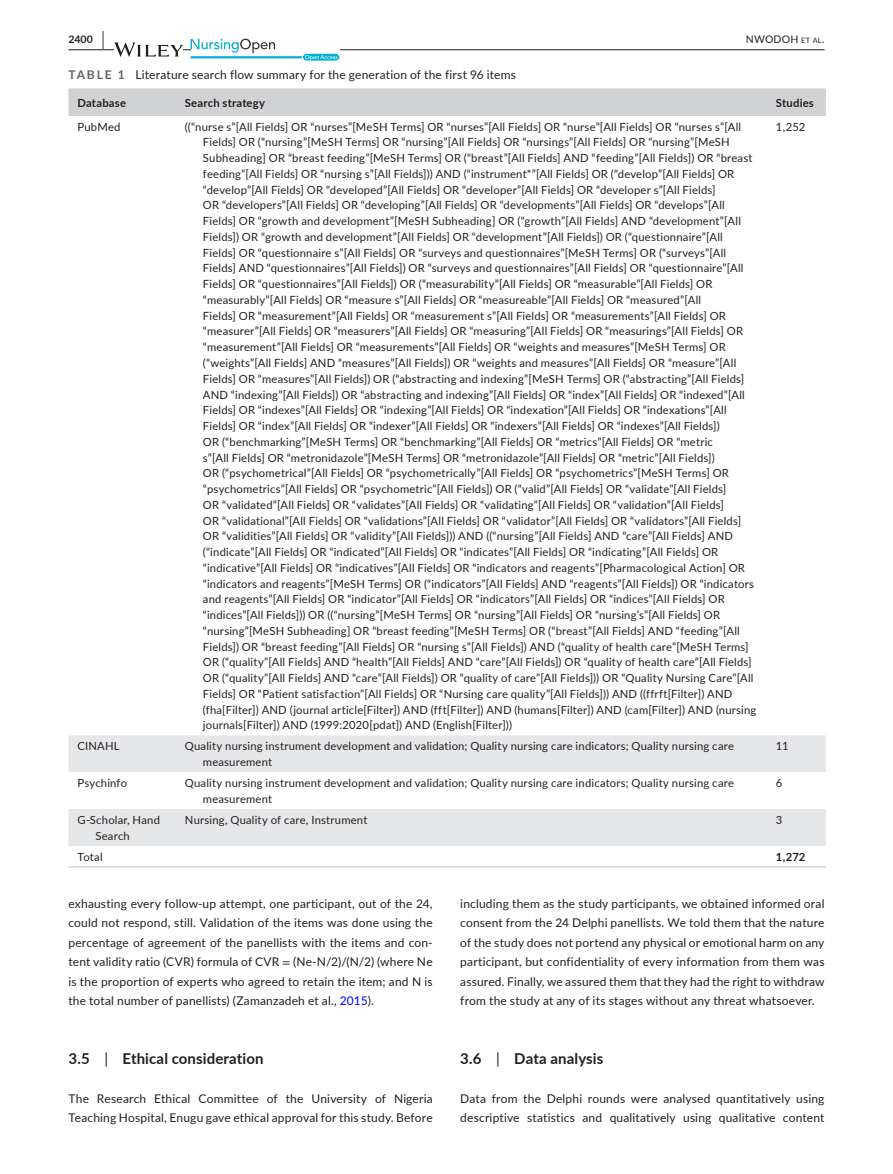
<style>
.page{position:relative;width:893px;height:1174px;background:#fff}
.page>*{position:absolute;margin:0;border:0;box-sizing:border-box;transform-origin:0 0}
.t1{font:700 15px "Lato";letter-spacing:.005em;color:#231f20}
.t2{font:12px/19.5px "Lato";letter-spacing:.015em;color:#231f20;text-align:justify}
.t3{font:11.25px/15.8px "Lato";letter-spacing:.02em;color:#231f20}
.t4{font:700 11.25px "Lato";letter-spacing:.015em;color:#231f20}
.t5{font:10.5px "Lato";letter-spacing:.02em;color:#231f20}
.t6{font:700 10.5px "Lato";color:#231f20}
.s1{font-size:19.5px}
.s2{font-size:7.35px}
.s3{font-style:inherit}
.s4{font-weight:700;color:#636366}
.s5{font-family:"STIX"}
.s6{color:#00f}
.s7{font-weight:400}
</style>
<div class="page">
<hr style="left:68px;top:49px;width:756px;height:1px;background:#231f20">
<svg style="left:114px;top:42px;width:69px;height:15px"></svg>
<svg style="left:191px;top:39px;width:148px;height:22px"></svg>
<div style="left:68px;top:88px;width:758px;height:28px;background:#d1d2d4"></div>
<svg style="left:68px;top:735px;width:758px;height:111px;fill:#e6e7e9"></svg>
<hr style="left:68px;top:866px;width:108px;height:1px;background:#d1d2d4">
<hr style="left:176px;top:866px;width:591px;height:1px;background:#d1d2d4">
<hr style="left:767px;top:866px;width:59px;height:1px;background:#d1d2d4">
<p class="t6" style="left:68px;top:31px;width:37px">2400 <span class="s1">|</span></p>
<p class="t5" style="left:746px;top:31px;width:80px">NWODOH <span class="s2">et al</span><span class="s3">.</span></p>
<p class="t2" style="left:68px;top:64px;width:449px"><span class="s4">TABLE 1</span> Literature search flow summary for the generation of the first 96 items</p>
<p class="t4" style="left:77px;top:94px;width:50px">Database</p>
<p class="t4" style="left:185px;top:94px;width:82px">Search strategy</p>
<p class="t4" style="left:776px;top:94px;width:39px">Studies</p>
<p class="t3" style="left:77px;top:118px;width:45px">PubMed</p>
<p class="t3" style="left:203px;top:118px;width:555px;text-indent:-18px">((“nurse s”[All Fields] OR “nurses”[MeSH Terms] OR “nurses”[All Fields] OR “nurse”[All Fields] OR “nurses s”[All Fields] OR (“nursing”[MeSH Terms] OR “nursing”[All Fields] OR “nursings”[All Fields] OR “nursing”[MeSH Subheading] OR “breast feeding”[MeSH Terms] OR (“breast”[All Fields] AND “feeding”[All Fields]) OR “breast feeding”[All Fields] OR “nursing s”[All Fields])) AND (“instrument*”[All Fields] OR (“develop”[All Fields] OR “develop”[All Fields] OR “developed”[All Fields] OR “developer”[All Fields] OR “developer s”[All Fields]<br>OR “developers”[All Fields] OR “developing”[All Fields] OR “developments”[All Fields] OR “develops”[All Fields] OR “growth and development”[MeSH Subheading] OR (“growth”[All Fields] AND “development”[All Fields]) OR “growth and development”[All Fields] OR “development”[All Fields]) OR (“questionnaire”[All Fields] OR “questionnaire s”[All Fields] OR “surveys and questionnaires”[MeSH Terms] OR (“surveys”[All Fields] AND “questionnaires”[All Fields]) OR “surveys and questionnaires”[All Fields] OR “questionnaire”[All Fields] OR “questionnaires”[All Fields]) OR (“measurability”[All Fields] OR “measurable”[All Fields] OR “measurably”[All Fields] OR “measure s”[All Fields] OR “measureable”[All Fields] OR “measured”[All<br>Fields] OR “measurement”[All Fields] OR “measurement s”[All Fields] OR “measurements”[All Fields] OR “measurer”[All Fields] OR “measurers”[All Fields] OR “measuring”[All Fields] OR “measurings”[All Fields] OR “measurement”[All Fields] OR “measurements”[All Fields] OR “weights and measures”[MeSH Terms] OR (“weights”[All Fields] AND “measures”[All Fields]) OR “weights and measures”[All Fields] OR “measure”[All Fields] OR “measures”[All Fields]) OR (“abstracting and indexing”[MeSH Terms] OR (“abstracting”[All Fields] AND “indexing”[All Fields]) OR “abstracting and indexing”[All Fields] OR “index”[All Fields] OR “indexed”[All Fields] OR “indexes”[All Fields] OR “indexing”[All Fields] OR “indexation”[All Fields] OR “indexations”[All Fields] OR “index”[All Fields] OR “indexer”[All Fields] OR “indexers”[All Fields] OR “indexes”[All Fields])<br>OR (“benchmarking”[MeSH Terms] OR “benchmarking”[All Fields] OR “metrics”[All Fields] OR “metric<br>s”[All Fields] OR “metronidazole”[MeSH Terms] OR “metronidazole”[All Fields] OR “metric”[All Fields])<br>OR (“psychometrical”[All Fields] OR “psychometrically”[All Fields] OR “psychometrics”[MeSH Terms] OR “psychometrics”[All Fields] OR “psychometric”[All Fields]) OR (“valid”[All Fields] OR “validate”[All Fields]<br>OR “validated”[All Fields] OR “validates”[All Fields] OR “validating”[All Fields] OR “validation”[All Fields]<br>OR “validational”[All Fields] OR “validations”[All Fields] OR “validator”[All Fields] OR “validators”[All Fields] OR “validities”[All Fields] OR “validity”[All Fields])) AND ((“nursing”[All Fields] AND “care”[All Fields] AND (“indicate”[All Fields] OR “indicated”[All Fields] OR “indicates”[All Fields] OR “indicating”[All Fields] OR “indicative”[All Fields] OR “indicatives”[All Fields] OR “indicators and reagents”[Pharmacological Action] OR “indicators and reagents”[MeSH Terms] OR (“indicators”[All Fields] AND “reagents”[All Fields]) OR “indicators and reagents”[All Fields] OR “indicator”[All Fields] OR “indicators”[All Fields] OR “indices”[All Fields] OR “indices”[All Fields])) OR ((“nursing”[MeSH Terms] OR “nursing”[All Fields] OR “nursing’s”[All Fields] OR “nursing”[MeSH Subheading] OR “breast feeding”[MeSH Terms] OR (“breast”[All Fields] AND “feeding”[All Fields]) OR “breast feeding”[All Fields] OR “nursing s”[All Fields]) AND (“quality of health care”[MeSH Terms] OR (“quality”[All Fields] AND “health”[All Fields] AND “care”[All Fields]) OR “quality of health care”[All Fields] OR (“quality”[All Fields] AND “care”[All Fields]) OR “quality of care”[All Fields])) OR “Quality Nursing Care”[All Fields] OR “Patient satisfaction”[All Fields] OR “Nursing care quality”[All Fields])) AND ((ffrft[Filter]) AND (fha[Filter]) AND (journal article[Filter]) AND (fft[Filter]) AND (humans[Filter]) AND (cam[Filter]) AND (nursing journals[Filter]) AND (1999:2020[pdat]) AND (English[Filter]))</p>
<p class="t3" style="left:776px;top:118px;width:31px">1,252</p>
<p class="t3" style="left:77px;top:738px;width:44px">CINAHL</p>
<p class="t3" style="left:203px;top:738px;width:533px;text-indent:-18px">Quality nursing instrument development and validation; Quality nursing care indicators; Quality nursing care measurement</p>
<p class="t3" style="left:776px;top:738px;width:14px">11</p>
<p class="t3" style="left:77px;top:775px;width:51px">Psychinfo</p>
<p class="t3" style="left:203px;top:775px;width:533px;text-indent:-18px">Quality nursing instrument development and validation; Quality nursing care indicators; Quality nursing care measurement</p>
<p class="t3" style="left:776px;top:775px;width:8px">6</p>
<p class="t3" style="left:95px;top:811px;width:66px;text-indent:-18px">G-Scholar, Hand<br>Search</p>
<p class="t3" style="left:185px;top:811px;width:184px">Nursing, Quality of care, Instrument</p>
<p class="t3" style="left:776px;top:811px;width:8px">3</p>
<p class="t3" style="left:77px;top:848px;width:27px">Total</p>
<p class="t4" style="left:776px;top:848px;width:31px">1,272</p>
<p class="t2" style="left:68px;top:893px;width:366px">exhausting every follow-up attempt, one participant, out of the 24, could not respond, still. Validation of the items was done using the percentage of agreement of the panellists with the items and con&shy;tent validity ratio (CVR) formula of CVR <span class="s5">=</span> (Ne-N/2)/(N/2) (where Ne is the proportion of experts who agreed to retain the item; and N is the total number of panellists) (Zamanzadeh et al., <span class="s6">2015</span>).</p>
<h1 class="t1" style="left:68px;top:1047px;width:197px">3.5 <span class="s7">|</span> Ethical consideration</h1>
<p class="t2" style="left:68px;top:1088px;width:366px">The Research Ethical Committee of the University of Nigeria<br>Teaching Hospital, Enugu gave ethical approval for this study. Before</p>
<p class="t2" style="left:460px;top:893px;width:366px">including them as the study participants, we obtained informed oral consent from the 24 Delphi panellists. We told them that the nature of the study does not portend any physical or emotional harm on any participant, but confidentiality of every information from them was assured. Finally, we assured them that they had the right to withdraw from the study at any of its stages without any threat whatsoever.</p>
<h1 class="t1" style="left:460px;top:1047px;width:145px">3.6 <span class="s7">|</span> Data analysis</h1>
<p class="t2" style="left:460px;top:1088px;width:366px">Data from the Delphi rounds were analysed quantitatively using descriptive statistics and qualitatively using qualitative content</p>
</div>
